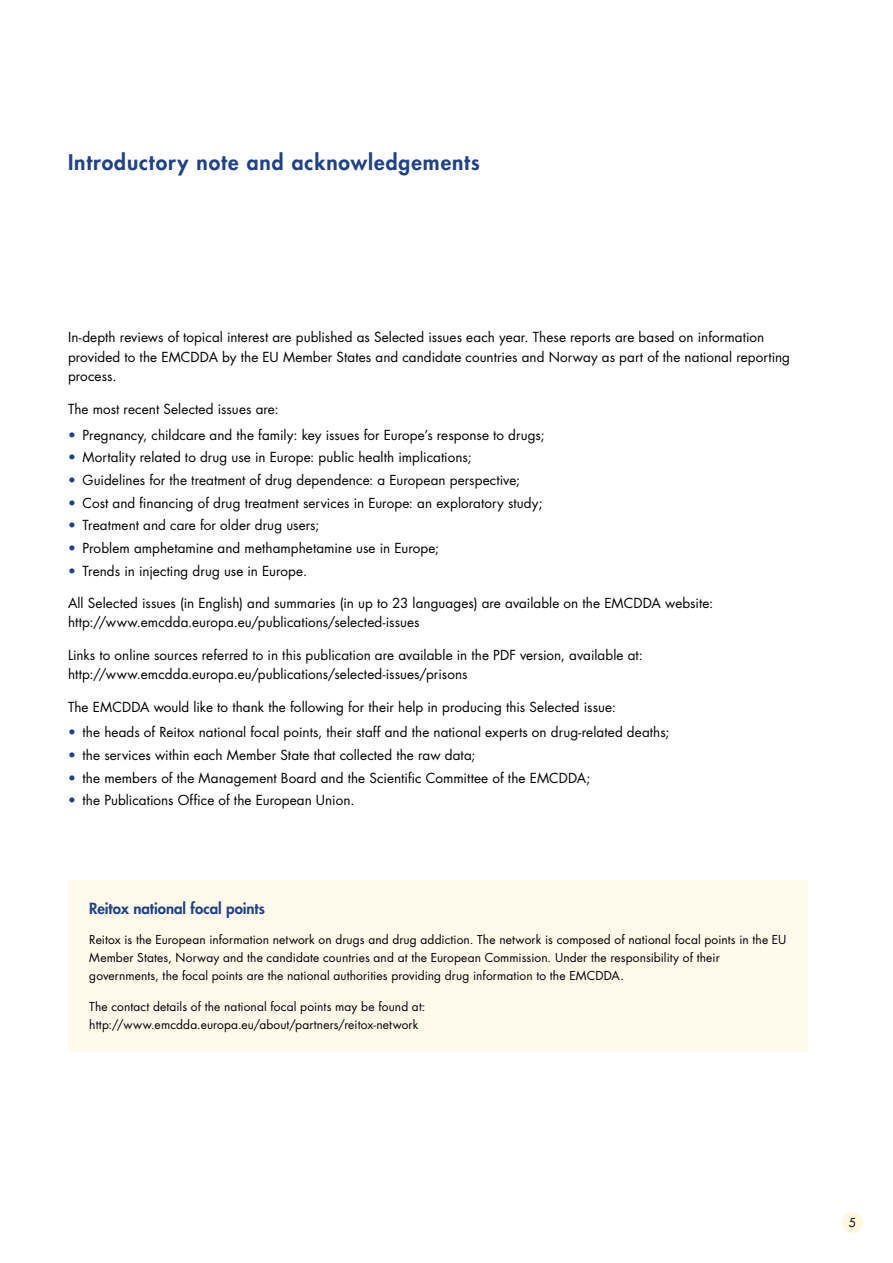
<style>
.page{position:relative;width:893px;height:1263px;background:#fff}
.page>*{position:absolute;margin:0;border:0;box-sizing:border-box;transform-origin:0 0}
._01-Titulo_01{font:800 21px "Futura";letter-spacing:.045em;color:#204184}
.t1{font:800 15px "Futura";color:#204184}
._04-Texto_general{font:13.5px/19.5px "Futura";letter-spacing:.005em;color:#000}
.t2{font:12px/18px "Futura";letter-spacing:.01em;color:#000}
.s1{color:#204184}
</style>
<div class="page">
<div style="left:842px;top:1212px;width:21px;height:21px;background:#fff7df;border-radius:50%"></div>
<div style="left:68px;top:880px;width:740px;height:172px;background:#fffaeb"></div>
<p class="_01-Titulo_01" style="left:68px;top:148px;width:413px">Introductory note and acknowledgements</p>
<p class="_04-Texto_general" style="left:68px;top:327px;width:724px">In-depth reviews of topical interest are published as Selected issues each year. These reports are based on information provided to the EMCDDA by the EU Member States and candidate countries and Norway as part of the national reporting process.</p>
<p class="_04-Texto_general" style="left:68px;top:399px;width:212px">The most recent Selected issues are:</p>
<p class="_04-Texto_general" style="left:68px;top:425px;width:478px"><span class="s1">•</span> Pregnancy, childcare and the family: key issues for Europe’s response to drugs;</p>
<p class="_04-Texto_general" style="left:68px;top:447px;width:405px"><span class="s1">•</span> Mortality related to drug use in Europe: public health implications;</p>
<p class="_04-Texto_general" style="left:68px;top:470px;width:454px"><span class="s1">•</span> Guidelines for the treatment of drug dependence: a European perspective;</p>
<p class="_04-Texto_general" style="left:68px;top:493px;width:476px"><span class="s1">•</span> Cost and financing of drug treatment services in Europe: an exploratory study;</p>
<p class="_04-Texto_general" style="left:68px;top:515px;width:253px"><span class="s1">•</span> Treatment and care for older drug users;</p>
<p class="_04-Texto_general" style="left:68px;top:538px;width:373px"><span class="s1">•</span> Problem amphetamine and methamphetamine use in Europe;</p>
<p class="_04-Texto_general" style="left:68px;top:561px;width:241px"><span class="s1">•</span> Trends in injecting drug use in Europe.</p>
<p class="_04-Texto_general" style="left:68px;top:593px;width:647px">All Selected issues (in English) and summaries (in up to 23 languages) are available on the EMCDDA website: http://www.emcdda.europa.eu/publications/selected-issues</p>
<p class="_04-Texto_general" style="left:68px;top:645px;width:576px">Links to online sources referred to in this publication are available in the PDF version, available at: http://www.emcdda.europa.eu/publications/selected-issues/prisons</p>
<p class="_04-Texto_general" style="left:68px;top:697px;width:549px">The EMCDDA would like to thank the following for their help in producing this Selected issue:</p>
<p class="_04-Texto_general" style="left:68px;top:722px;width:603px"><span class="s1">•</span> the heads of Reitox national focal points, their staff and the national experts on drug-related deaths;</p>
<p class="_04-Texto_general" style="left:68px;top:745px;width:409px"><span class="s1">•</span> the services within each Member State that collected the raw data;</p>
<p class="_04-Texto_general" style="left:68px;top:768px;width:524px"><span class="s1">•</span> the members of the Management Board and the Scientific Committee of the EMCDDA;</p>
<p class="_04-Texto_general" style="left:68px;top:790px;width:288px"><span class="s1">•</span> the Publications Office of the European Union.</p>
<p class="t1" style="left:89px;top:898px;width:177px">Reitox national focal points</p>
<p class="t2" style="left:89px;top:931px;width:699px">Reitox is the European information network on drugs and drug addiction. The network is composed of national focal points in the EU<br>Member States, Norway and the candidate countries and at the European Commission. Under the responsibility of their governments, the focal points are the national authorities providing drug information to the EMCDDA.</p>
<p class="t2" style="left:89px;top:997px;width:338px">The contact details of the national focal points may be found at: http://www.emcdda.europa.eu/about/partners/reitox-network</p>
<p class="t2" style="left:849px;top:1214px;width:9px">5</p>
</div>
